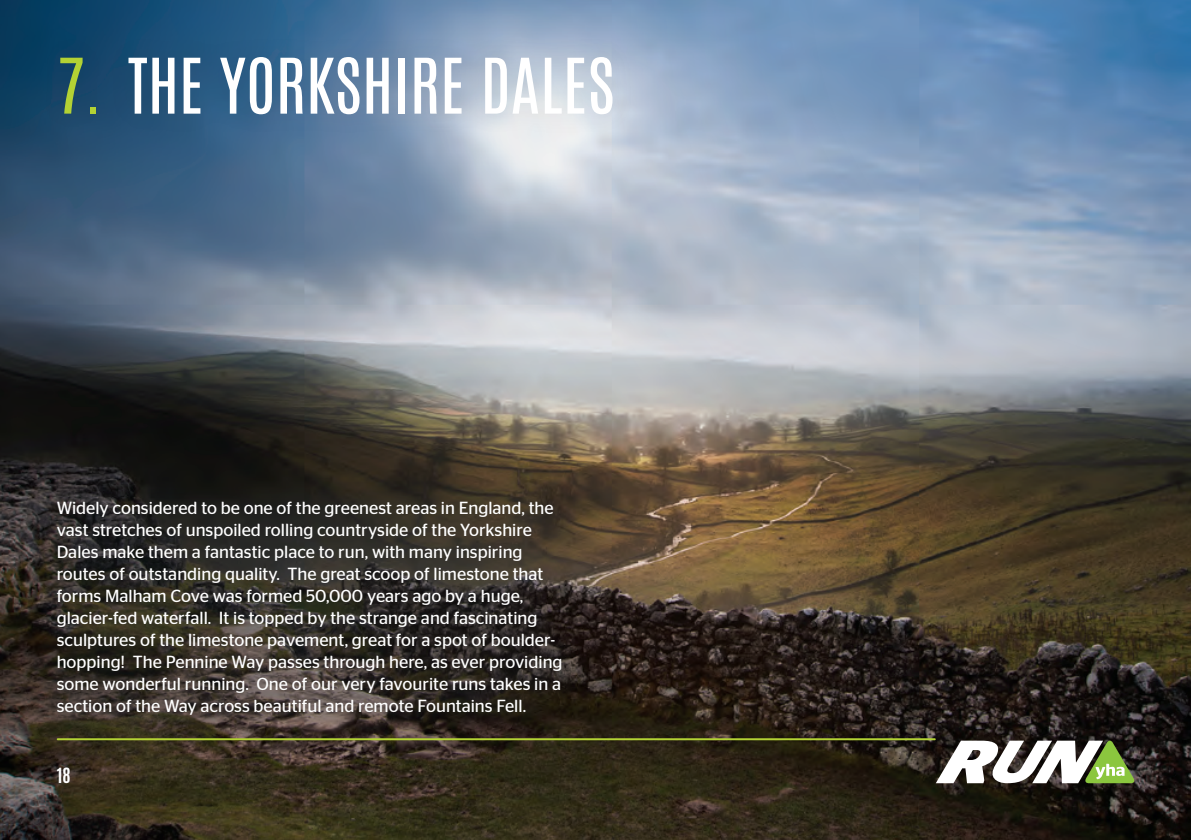
<style>
.page{position:relative;width:1191px;height:840px;background:#fff}
.page>*{position:absolute;margin:0;border:0;box-sizing:border-box;transform-origin:0 0}
.t1{font:65px "Antonio";color:#fff}
.t2{font:17.6px/22px "Stag Sans";color:#fff}
.t3{font:700 17.6px "Antonio";color:#fff}
.s1{color:#b3d234}
</style>
<div class="page">
<img style="left:0;top:0;width:1191px;height:839px">
<div style="left:36px;top:31px;width:85px;height:107px;background:#1f2a30;opacity:.13"></div>
<div style="left:31px;top:475px;width:556px;height:265px;background:#1f2a30;opacity:.25"></div>
<div style="left:104px;top:31px;width:534px;height:108px;background:#1f2a30;opacity:.13"></div>
<svg style="left:935px;top:740px;width:199px;height:42px"></svg>
<hr style="left:58px;top:737px;width:876px;height:2px;background:#b3d234">
<h1 class="t1" style="left:57px;top:38px;width:560px"><span class="s1">7.</span> THE YORKSHIRE DALES</h1>
<p class="t2" style="left:57px;top:496px;width:507px">Widely considered to be one of the greenest areas in England, the vast stretches of unspoiled rolling countryside of the Yorkshire Dales make them a fantastic place to run, with many inspiring routes of outstanding quality. The great scoop of limestone that forms Malham Cove was formed 50,000 years ago by a huge, glacier-fed waterfall. It is topped by the strange and fascinating sculptures of the limestone pavement, great for a spot of boulder&shy;hopping! The Pennine Way passes through here, as ever providing some wonderful running. One of our very favourite runs takes in a section of the Way across beautiful and remote Fountains Fell.</p>
<p class="t3" style="left:57px;top:762px;width:15px">18</p>
</div>
